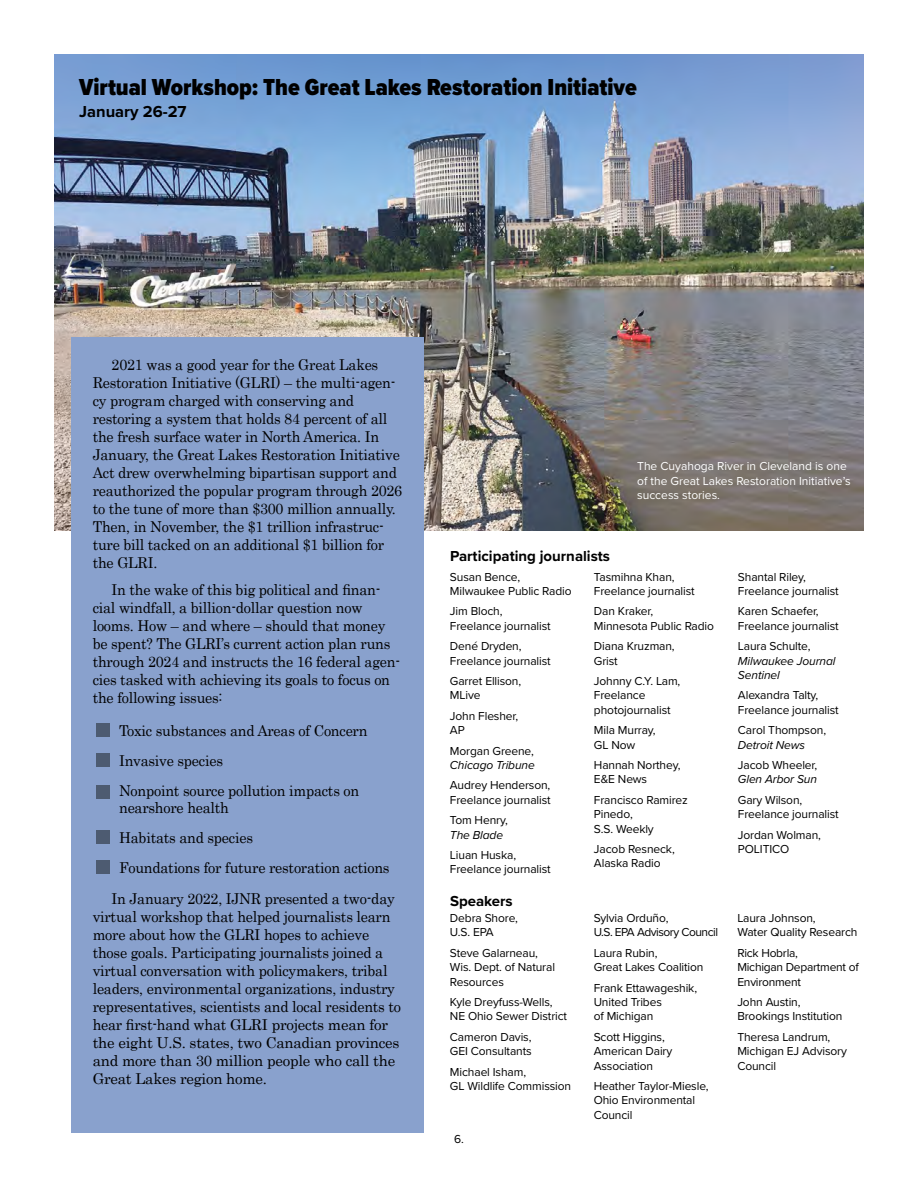
<style>
.page{position:relative;width:918px;height:1188px;background:#fff}
.page>*{position:absolute;margin:0;border:0;box-sizing:border-box;transform-origin:0 0}
.t1{font:900 24px "Proxima Nova Cond";color:#000}
.t2{font:700 16.5px "Proxima Nova";color:#000}
.t3{font:15px/18px "Century";letter-spacing:-.015em;color:#000;scale:.96 1}
.t4{font:700 15px "Proxima Nova";color:#000}
.t5{font:12px/14.4px "Proxima Nova";letter-spacing:-.01em;color:#000}
.t6{font:12px/14.4px "Proxima Nova";color:#fff}
.t7{font:italic 12px/14.4px "Proxima Nova";letter-spacing:-.01em;color:#000}
.t8{font:12px/14.4px "Proxima Nova";letter-spacing:-.04em;color:#000}
</style>
<div class="page">
<img style="left:54px;top:54px;width:810px;height:477px">
<div style="left:71px;top:337px;width:353px;height:795px;background:#89a1cd"></div>
<div style="left:96px;top:724px;width:14px;height:13px;background:#4d5b71"></div>
<div style="left:96px;top:754px;width:14px;height:13px;background:#4d5b71"></div>
<div style="left:96px;top:785px;width:14px;height:13px;background:#4d5b71"></div>
<div style="left:96px;top:830px;width:14px;height:14px;background:#4d5b71"></div>
<div style="left:96px;top:860px;width:14px;height:14px;background:#4d5b71"></div>
<h1 class="t1" style="left:79px;top:70px;width:559px">Virtual Workshop: The Great Lakes Restoration Initiative</h1>
<p class="t2" style="left:79px;top:100px;width:109px">January 26-27</p>
<p class="t3" style="left:93px;top:354px;width:324px;text-indent:19px">2021 was a good year for the Great Lakes Restoration Initiative (GLRI) – the multi-agen&shy;cy program charged with conserving and restoring a system that holds 84 percent of all the fresh surface water in North America. In January, the Great Lakes Restoration Initiative Act drew overwhelming bipartisan support and reauthorized the popular program through 2026 to the tune of more than $300 million annually.<br>Then, in November, the $1 trillion infrastruc&shy;ture bill tacked on an additional $1 billion for the GLRI.</p>
<p class="t3" style="left:93px;top:579px;width:322px;text-indent:19px">In the wake of this big political and finan&shy;cial windfall, a billion-dollar question now looms. How – and where – should that money be spent? The GLRI’s current action plan runs through 2024 and instructs the 16 federal agen&shy;cies tasked with achieving its goals to focus on the following issues:</p>
<p class="t3" style="left:119px;top:714px;width:260px;line-height:30px">Toxic substances and Areas of Concern<br>Invasive species<br>Nonpoint source pollution impacts on</p>
<p class="t3" style="left:119px;top:791px;width:283px;line-height:30px">nearshore health<br>Habitats and species<br>Foundations for future restoration actions</p>
<p class="t3" style="left:93px;top:888px;width:323px;text-indent:19px">In January 2022, IJNR presented a two-day virtual workshop that helped journalists learn more about how the GLRI hopes to achieve those goals. Participating journalists joined a virtual conversation with policymakers, tribal leaders, environmental organizations, industry representatives, scientists and local residents to hear first-hand what GLRI projects mean for the eight U.S. states, two Canadian provinces and more than 30 million people who call the Great Lakes region home.</p>
<p class="t4" style="left:450px;top:545px;width:162px">Participating journalists</p>
<p class="t6" style="left:637px;top:459px;width:215px">The Cuyahoga River in Cleveland is one of the Great Lakes Restoration Initiative’s success stories.</p>
<p class="t5" style="left:450px;top:569px;width:123px">Susan Bence,<br>Milwaukee Public Radio</p>
<p class="t5" style="left:450px;top:604px;width:102px">Jim Bloch,<br>Freelance journalist</p>
<p class="t5" style="left:450px;top:639px;width:102px">Dené Dryden,<br>Freelance journalist</p>
<p class="t5" style="left:450px;top:673px;width:73px">Garret Ellison,<br>MLive</p>
<p class="t5" style="left:450px;top:708px;width:70px">John Flesher,<br>AP</p>
<p class="t5" style="left:450px;top:743px;width:85px">Morgan Greene,</p>
<p class="t7" style="left:450px;top:757px;width:86px">Chicago Tribune</p>
<p class="t5" style="left:450px;top:778px;width:102px">Audrey Henderson,<br>Freelance journalist</p>
<p class="t5" style="left:450px;top:813px;width:59px">Tom Henry,</p>
<p class="t7" style="left:450px;top:827px;width:55px">The Blade</p>
<p class="t5" style="left:450px;top:847px;width:102px">Liuan Huska,<br>Freelance journalist</p>
<p class="t4" style="left:450px;top:889px;width:64px">Speakers</p>
<p class="t5" style="left:450px;top:910px;width:70px">Debra Shore,<br>U.S. EPA</p>
<p class="t5" style="left:450px;top:945px;width:107px">Steve Galarneau,<br>Wis. Dept. of Natural<br>Resources</p>
<p class="t5" style="left:450px;top:994px;width:119px">Kyle Dreyfuss-Wells,<br>NE Ohio Sewer District</p>
<p class="t5" style="left:450px;top:1029px;width:83px">Cameron Davis,<br>GEI Consultants</p>
<p class="t5" style="left:450px;top:1064px;width:123px">Michael Isham,<br>GL Wildlife Commission</p>
<p class="t5" style="left:454px;top:1132px;width:11px">6.</p>
<p class="t5" style="left:594px;top:569px;width:102px">Tasmihna Khan,<br>Freelance journalist</p>
<p class="t5" style="left:594px;top:604px;width:122px">Dan Kraker,<br>Minnesota Public Radio</p>
<p class="t5" style="left:594px;top:639px;width:82px">Diana Kruzman,<br>Grist</p>
<p class="t5" style="left:594px;top:673px;width:88px">Johnny C.Y. Lam,<br>Freelance photojournalist</p>
<p class="t5" style="left:594px;top:723px;width:63px">Mila Murray,<br>GL Now</p>
<p class="t5" style="left:594px;top:757px;width:88px">Hannah Northey,<br>E&amp;E News</p>
<p class="t5" style="left:594px;top:792px;width:95px">Francisco Ramirez<br>Pinedo,<br>S.S. Weekly</p>
<p class="t5" style="left:594px;top:841px;width:82px">Jacob Resneck,<br>Alaska Radio</p>
<p class="t8" style="left:594px;top:910px;width:126px">Sylvia Orduño,<br>U.S. EPA Advisory Council</p>
<p class="t5" style="left:594px;top:945px;width:111px">Laura Rubin,<br>Great Lakes Coalition</p>
<p class="t5" style="left:594px;top:980px;width:105px">Frank Ettawageshik,<br>United Tribes<br>of Michigan</p>
<p class="t5" style="left:594px;top:1029px;width:80px">Scott Higgins,<br>American Dairy<br>Association</p>
<p class="t5" style="left:594px;top:1078px;width:116px">Heather Taylor-Miesle,<br>Ohio Environmental<br>Council</p>
<p class="t5" style="left:738px;top:569px;width:102px">Shantal Riley,<br>Freelance journalist</p>
<p class="t5" style="left:738px;top:604px;width:102px">Karen Schaefer,<br>Freelance journalist</p>
<p class="t5" style="left:738px;top:639px;width:74px">Laura Schulte,</p>
<p class="t7" style="left:738px;top:653px;width:99px">Milwaukee Journal<br>Sentinel</p>
<p class="t5" style="left:738px;top:688px;width:102px">Alexandra Talty,<br>Freelance journalist</p>
<p class="t5" style="left:738px;top:723px;width:90px">Carol Thompson,</p>
<p class="t7" style="left:738px;top:737px;width:69px">Detroit News</p>
<p class="t5" style="left:738px;top:757px;width:81px">Jacob Wheeler,</p>
<p class="t7" style="left:738px;top:772px;width:81px">Glen Arbor Sun</p>
<p class="t5" style="left:738px;top:792px;width:102px">Gary Wilson,<br>Freelance journalist</p>
<p class="t5" style="left:738px;top:827px;width:84px">Jordan Wolman,<br>POLITICO</p>
<p class="t5" style="left:737px;top:910px;width:122px">Laura Johnson,<br>Water Quality Research</p>
<p class="t5" style="left:737px;top:945px;width:123px">Rick Hobrla,<br>Michigan Department of<br>Environment</p>
<p class="t5" style="left:737px;top:994px;width:107px">John Austin,<br>Brookings Institution</p>
<p class="t5" style="left:737px;top:1029px;width:111px">Theresa Landrum,<br>Michigan EJ Advisory<br>Council</p>
</div>
